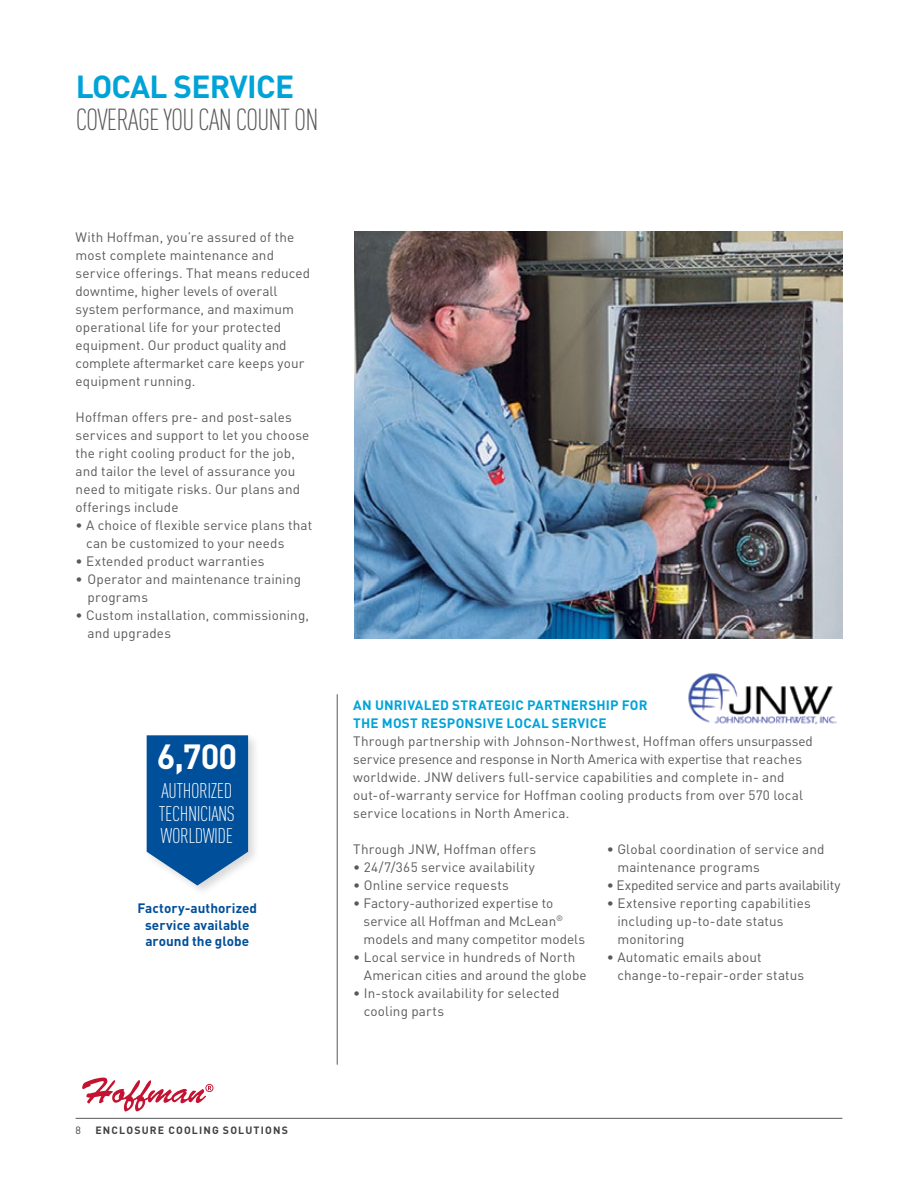
<style>
.page{position:relative;width:918px;height:1188px;background:#fff}
.page>*{position:absolute;margin:0;border:0;box-sizing:border-box;transform-origin:0 0}
.t1{font:700 34.5px "DIN Pro";color:#fff}
.t2{font:700 31.5px "DIN Pro";letter-spacing:-.02em;color:#00a3d8}
.t3{font:300 condensed 30px "DIN Pro";color:#58595b}
.t4{font:300 condensed 21px/22.5px "DIN Pro";letter-spacing:-.02em;color:#fff}
.t5{font:13.5px/18px "DIN Pro";letter-spacing:.015em;color:#58595b}
.t6{font:700 13.5px/18px "DIN Pro";letter-spacing:.015em;color:#00a3d8}
.t7{font:700 13.5px/16.5px "DIN Pro";letter-spacing:.005em;color:#004f9a;text-align:center}
.t8{font:13.5px "DIN Pro";letter-spacing:-.01em;color:#58595b}
.t9{font:700 10.5px "DIN Pro";color:#414042}
.t10{font:10.5px "DIN Pro";color:#414042}
</style>
<div class="page">
<svg style="left:82px;top:1078px;width:131px;height:34px"></svg>
<hr style="left:76px;top:1118px;width:766px;height:1px;background:#58595b">
<img style="left:354px;top:231px;width:488px;height:408px">
<img style="left:688px;top:673px;width:149px;height:52px">
<hr style="left:337px;top:694px;width:1px;height:371px;background:#58595b">
<div style="left:144px;top:732px;width:117px;height:165px;background:#000;opacity:.15"></div>
<svg style="left:147px;top:735px;width:101px;height:151px;background:#1c62a4"></svg>
<h2 class="t2" style="left:76px;top:61px;width:220px">LOCAL SERVICE</h2>
<h3 class="t3" style="left:76px;top:98px;width:172px">COVERAGE YOU CAN COUNT</h3>
<h3 class="t3" style="left:294px;top:98px;width:12px">ON</h3>
<p class="t5" style="left:76px;top:226px;width:236px">With Hoffman, you’re assured of the most complete maintenance and service offerings. That means reduced downtime, higher levels of overall system performance, and maximum operational life for your protected equipment. Our product quality and complete aftermarket care keeps your equipment running.</p>
<p class="t5" style="left:76px;top:406px;width:235px">Hoffman offers pre- and post-sales services and support to let you choose the right cooling product for the job, and tailor the level of assurance you need to mitigate risks. Our plans and offerings include</p>
<p class="t5" style="left:86px;top:514px;width:228px;text-indent:-11px">• A choice of flexible service plans that can be customized to your needs</p>
<p class="t5" style="left:76px;top:550px;width:191px">• Extended product warranties</p>
<p class="t5" style="left:88px;top:568px;width:215px;text-indent:-12px">• Operator and maintenance training programs</p>
<p class="t5" style="left:88px;top:604px;width:223px;text-indent:-12px">• Custom installation, commissioning, and upgrades</p>
<h1 class="t1" style="left:157px;top:728px;width:82px">6,700</h1>
<h3 class="t4" style="left:159px;top:778px;width:75px">AUTHORIZED<br>TECHNICIANS<br>WORLDWIDE</h3>
<p class="t7" style="left:138px;top:899px;width:121px">Factory-authorized service available around the globe</p>
<p class="t6" style="left:353px;top:694px;width:296px">AN UNRIVALED STRATEGIC PARTNERSHIP FOR<br>THE MOST RESPONSIVE LOCAL SERVICE</p>
<p class="t5" style="left:353px;top:730px;width:461px">Through partnership with Johnson-N orthwest, Hoffman offers unsurpassed service presence and response in N orth America with expertise that reaches worldwide. JNW delivers full-service capabilities and complete in- and out-of-warranty service for Hoffman cooling products from over 570 local service locations in N orth America.</p>
<p class="t5" style="left:353px;top:838px;width:184px">Through JNW, Hoffman offers</p>
<p class="t5" style="left:353px;top:856px;width:183px">• 24/7/365 service availability</p>
<p class="t5" style="left:353px;top:874px;width:157px">• O nline service requests</p>
<p class="t5" style="left:364px;top:892px;width:223px;text-indent:-10px">• Factory-authorized expertise to service all Hoffman and McLean<sup>® </sup>models and many competitor models</p>
<p class="t5" style="left:364px;top:946px;width:224px;text-indent:-11px">• Local service in hundreds of N orth<br>American cities and around the globe</p>
<p class="t5" style="left:364px;top:982px;width:197px;text-indent:-11px">• I n-stock availability for selected cooling parts</p>
<p class="t5" style="left:617px;top:838px;width:209px;text-indent:-11px">• Global coordination of service and maintenance programs</p>
<p class="t8" style="left:607px;top:874px;width:235px">• Expedited service and parts availability</p>
<p class="t5" style="left:617px;top:892px;width:195px;text-indent:-11px">• Extensive reporting capabilities including up-to-date status monitoring</p>
<p class="t5" style="left:617px;top:946px;width:188px;text-indent:-11px">• Automatic emails about change-to-repair-order status</p>
<p class="t10" style="left:76px;top:1122px;width:7px">8</p>
<p class="t9" style="left:96px;top:1122px;width:16px">Enclosure</p>
<p class="t9" style="left:168px;top:1122px;width:9px">cooling</p>
<p class="t9" style="left:223px;top:1122px;width:9px">solutions</p>
</div>
